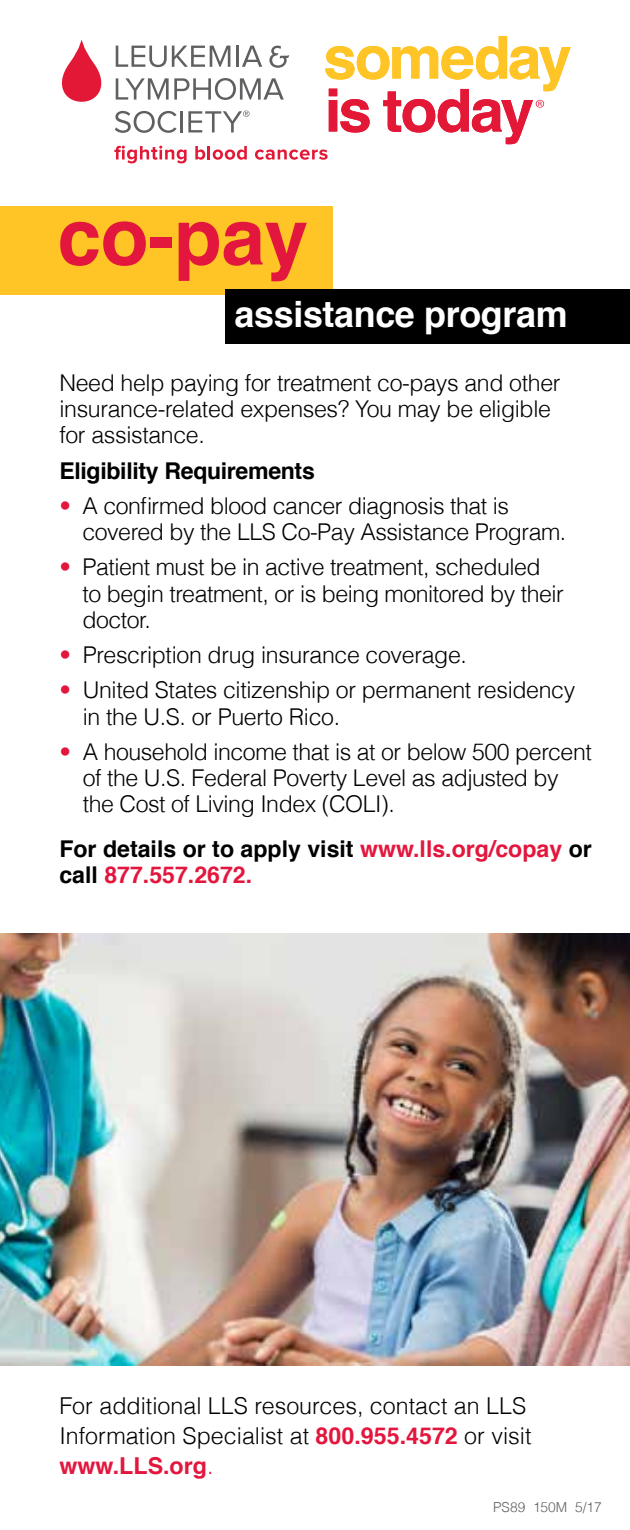
<style>
.page{position:relative;width:630px;height:1530px;background:#fff}
.page>*{position:absolute;margin:0;border:0;box-sizing:border-box;transform-origin:0 0}
.t1{font:700 78.5px "Helvetica";color:#e3173e}
.t2{font:700 36.25px "Helvetica";letter-spacing:-.01em;color:#fff}
.t3{font:300 23.25px/30px "Helvetica";color:#000}
.t4{font:300 23px/26.2px "Helvetica";letter-spacing:-.02em;color:#000}
.t5{font:700 23px/26.2px "Helvetica";color:#000}
.t6{font:300 13.75px "Helvetica";color:#5f6062}
.s1{color:#e3173e}
.s2{font-weight:700;color:#e3173e}
</style>
<div class="page">
<div style="left:0;top:206px;width:333px;height:88px;background:#ffc425"></div>
<div style="left:225px;top:290px;width:405px;height:54px;background:#000"></div>
<img style="left:0;top:934px;width:630px;height:432px">
<svg style="left:61px;top:36px;width:510px;height:127px"></svg>
<h1 class="t1" style="left:58px;top:173px;width:252px">co-pay</h1>
<h2 class="t2" style="left:235px;top:285px;width:334px">assistance program</h2>
<p class="t4" style="left:59px;top:369px;width:503px">Need help paying for treatment co-pays and other insurance-related expenses? You may be eligible for assistance.</p>
<p class="t5" style="left:59px;top:458px;width:257px">Eligibility Requirements</p>
<p class="t4" style="left:82px;top:492px;width:485px;text-indent:-23px"><span class="s1">•</span> A confirmed blood cancer diagnosis that is covered by the LLS Co-Pay Assistance Program.</p>
<p class="t4" style="left:82px;top:553px;width:483px;text-indent:-23px"><span class="s1">•</span> Patient must be in active treatment, scheduled to begin treatment, or is being monitored by their doctor.</p>
<p class="t4" style="left:59px;top:641px;width:409px"><span class="s1">•</span> Prescription drug insurance coverage.</p>
<p class="t4" style="left:83px;top:676px;width:494px;text-indent:-23px"><span class="s1">•</span> United States citizenship or permanent residency in the U.S. or Puerto Rico.</p>
<p class="t4" style="left:83px;top:738px;width:511px;text-indent:-23px"><span class="s1">•</span> A household income that is at or below 500 percent of the U.S. Federal Poverty Level as adjusted by the Cost of Living Index (COLI).</p>
<p class="t5" style="left:59px;top:836px;width:534px">For details or to apply visit <span class="s1">www.lls.org/copay</span> or call <span class="s1">877.557.2672.</span></p>
<p class="t3" style="left:59px;top:1390px;width:474px">For additional LLS resources, contact an LLS<br>Information Specialist at <span class="s2">800.955.4572</span> or visit <span class="s2">www.LLS.org</span><span class="s1">.</span></p>
<p class="t6" style="left:493px;top:1496px;width:110px">PS89 150M 5/17</p>
</div>
